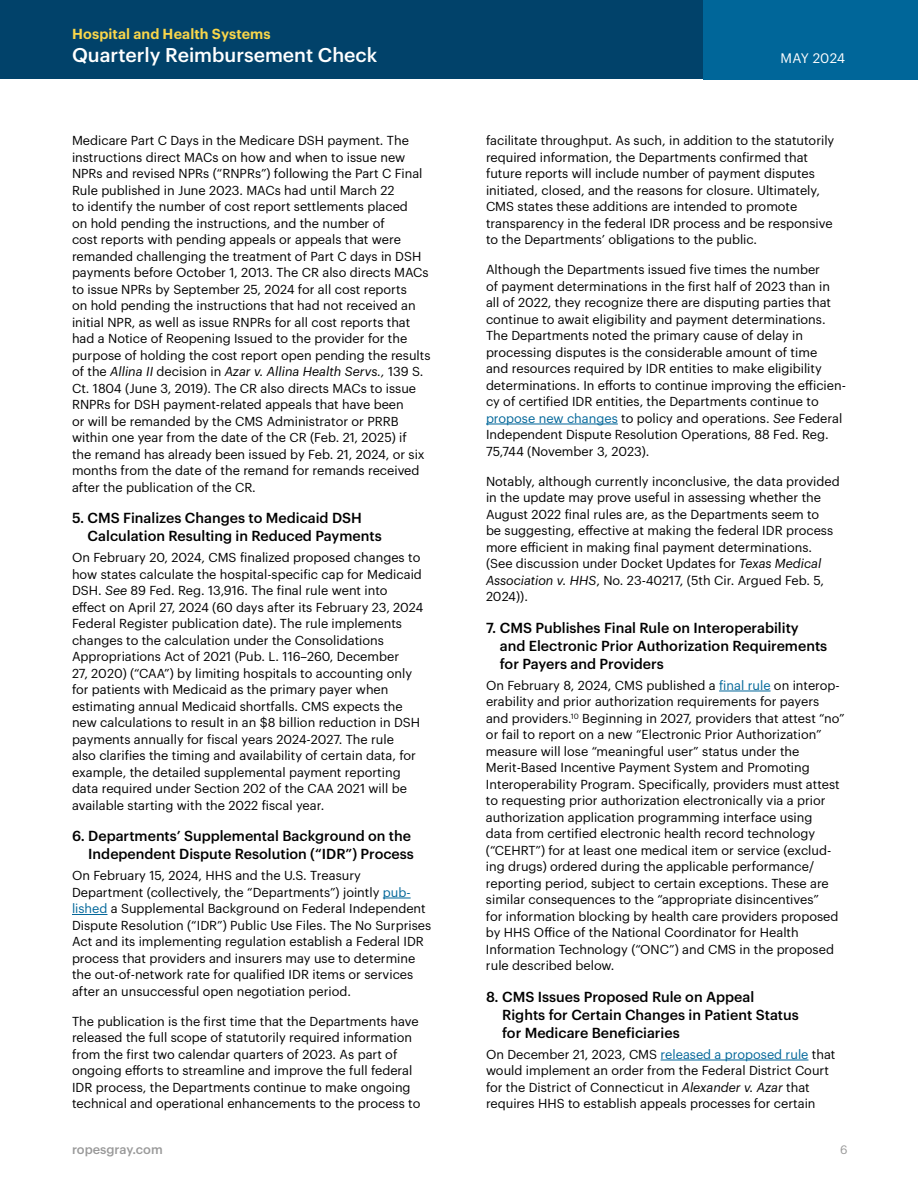
<style>
.page{position:relative;width:918px;height:1188px;background:#fff}
.page>*{position:absolute;margin:0;border:0;box-sizing:border-box;transform-origin:0 0}
.t1{font:500 19.5px "Graphik";color:#fff}
.t2{font:500 14.25px/18px "Graphik";color:#000}
.t3{font:600 14.25px "Graphik";letter-spacing:.01em;color:#f9d64a}
.t4{font:13.5px "Graphik";letter-spacing:.01em;color:#fff}
.t5{font:12.75px/16.5px "Graphik";color:#000}
.t6{font:500 12.75px "Graphik";color:#999}
.t7{font:12px "Graphik";color:#999}
.s1{font-style:italic}
.s2{color:#069}
</style>
<div class="page">
<div style="left:0;top:0;width:918px;height:80px;background:#01426a"></div>
<div style="left:704px;top:0;width:214px;height:80px;background:#069"></div>
<svg style="left:383px;top:898px;width:28px;height:1px"></svg>
<hr style="left:72px;top:914px;width:35px;height:1px;background:#069">
<hr style="left:486px;top:424px;width:132px;height:1px;background:#069">
<hr style="left:719px;top:691px;width:52px;height:1px;background:#069">
<hr style="left:661px;top:1060px;width:148px;height:1px;background:#069">
<p class="t3" style="left:72px;top:23px;width:200px">Hospital and Health Systems</p>
<h1 class="t1" style="left:72px;top:41px;width:307px">Quarterly Reimbursement Check</h1>
<p class="t5" style="left:72px;top:131px;width:360px">Medicare Part C Days in the Medicare DSH payment. The instructions direct MACs on how and when to issue new NPRs and revised NPRs (“RNPRs”) following the Part C Final Rule published in June 2023. MACs had until March 22<br>to identify the number of cost report settlements placed<br>on hold pending the instructions, and the number of<br>cost reports with pending appeals or appeals that were remanded challenging the treatment of Part C days in DSH payments before October 1, 2013. The CR also directs MACs to issue NPRs by September 25, 2024 for all cost reports<br>on hold pending the instructions that had not received an initial NPR, as well as issue RNPRs for all cost reports that had a Notice of Reopening Issued to the provider for the purpose of holding the cost report open pending the results of the <span class="s1">Allina II</span> decision in <span class="s1">Azar v. Allina Health Servs.,</span> 139 S.<br>Ct. 1804 (June 3, 2019). The CR also directs MACs to issue RNPRs for DSH payment-related appeals that have been<br>or will be remanded by the CMS Administrator or PRRB within one year from the date of the CR (Feb. 21, 2025) if<br>the remand has already been issued by Feb. 21, 2024, or six months from the date of the remand for remands received after the publication of the CR.</p>
<p class="t2" style="left:88px;top:508px;width:296px;text-indent:-16px">5. CMS Finalizes Changes to Medicaid DSH<br>Calculation Resulting in Reduced Payments</p>
<p class="t5" style="left:72px;top:548px;width:353px">On February 20, 2024, CMS finalized proposed changes to how states calculate the hospital-specific cap for Medicaid DSH. <span class="s1">See</span> 89 Fed. Reg. 13,916. The final rule went into effect on April 27, 2024 (60 days after its February 23, 2024<br>Federal Register publication date). The rule implements changes to the calculation under the Consolidations Appropriations Act of 2021 (Pub. L. 116–260, December<br>27, 2020) (“CAA”) by limiting hospitals to accounting only for patients with Medicaid as the primary payer when estimating annual Medicaid shortfalls. CMS expects the new calculations to result in an $8 billion reduction in DSH payments annually for fiscal years 2024-2027. The rule<br>also clarifies the timing and availability of certain data, for example, the detailed supplemental payment reporting data required under Section 202 of the CAA 2021 will be available starting with the 2022 fiscal year.</p>
<p class="t2" style="left:72px;top:826px;width:344px;text-align:right">6. Departments’ Supplemental Background on the<br>Independent Dispute Resolution (“IDR”) Process</p>
<p class="t5" style="left:72px;top:866px;width:361px">On February 15, 2024, HHS and the U.S. Treasury Department (collectively, the “Departments”) jointly <span class="s2">pub&shy;lished</span> a Supplemental Background on Federal Independent Dispute Resolution (“IDR”) Public Use Files. The No Surprises Act and its implementing regulation establish a Federal IDR process that providers and insurers may use to determine the out-of-network rate for qualified IDR items or services after an unsuccessful open negotiation period.</p>
<p class="t5" style="left:72px;top:1012px;width:350px">The publication is the first time that the Departments have released the full scope of statutorily required information from the first two calendar quarters of 2023. As part of ongoing efforts to streamline and improve the full federal IDR process, the Departments continue to make ongoing technical and operational enhancements to the process to</p>
<p class="t4" style="left:781px;top:48px;width:66px">MAY 2024</p>
<p class="t5" style="left:486px;top:131px;width:350px">facilitate throughput. As such, in addition to the statutorily required information, the Departments confirmed that future reports will include number of payment disputes initiated, closed, and the reasons for closure. Ultimately, CMS states these additions are intended to promote transparency in the federal IDR process and be responsive to the Departments’ obligations to the public.</p>
<p class="t5" style="left:486px;top:260px;width:362px">Although the Departments issued five times the number<br>of payment determinations in the first half of 2023 than in all of 2022, they recognize there are disputing parties that continue to await eligibility and payment determinations.<br>The Departments noted the primary cause of delay in processing disputes is the considerable amount of time<br>and resources required by IDR entities to make eligibility determinations. In efforts to continue improving the efficien&shy;cy of certified IDR entities, the Departments continue to <span class="s2">propose new changes</span> to policy and operations. <span class="s1">See</span> Federal Independent Dispute Resolution Operations, 88 Fed. Reg.<br>75,744 (November 3, 2023).</p>
<p class="t5" style="left:486px;top:472px;width:355px">Notably, although currently inconclusive, the data provided in the update may prove useful in assessing whether the August 2022 final rules are, as the Departments seem to<br>be suggesting, effective at making the federal IDR process more efficient in making final payment determinations. (See discussion under Docket Updates for <span class="s1">Texas Medical Association v. HHS</span>, No. 23-40217, (5th Cir. Argued Feb. 5, 2024)).</p>
<p class="t2" style="left:500px;top:617px;width:329px;text-indent:-14px">7. CMS Publishes Final Rule on Interoperability and Electronic Prior Authorization Requirements for Payers and Providers</p>
<p class="t5" style="left:486px;top:676px;width:360px">On February 8, 2024, CMS published a <span class="s2">final rule</span> on interop&shy;erability and prior authorization requirements for payers and providers.<sup>10</sup> Beginning in 2027, providers that attest “no” or fail to report on a new “Electronic Prior Authorization” measure will lose “meaningful user” status under the Merit-Based Incentive Payment System and Promoting Interoperability Program. Specifically, providers must attest to requesting prior authorization electronically via a prior authorization application programming interface using<br>data from certified electronic health record technology (“CEHRT”) for at least one medical item or service (exclud&shy;ing drugs) ordered during the applicable performance/ reporting period, subject to certain exceptions. These are similar consequences to the “appropriate disincentives”<br>for information blocking by health care providers proposed by HHS Office of the National Coordinator for Health Information Technology (“ONC”) and CMS in the proposed rule described below.</p>
<p class="t2" style="left:502px;top:986px;width:298px;text-indent:-16px">8. CMS Issues Proposed Rule on Appeal<br>Rights for Certain Changes in Patient Status for Medicare Beneficiaries</p>
<p class="t5" style="left:486px;top:1045px;width:351px">On December 21, 2023, CMS <span class="s2">released a proposed rule</span> that would implement an order from the Federal District Court for the District of Connecticut in <span class="s1">Alexander v. Azar</span> that requires HHS to establish appeals processes for certain</p>
<p class="t6" style="left:72px;top:1139px;width:92px">ropesgray.com</p>
<p class="t7" style="left:840px;top:1140px;width:9px">6</p>
</div>
